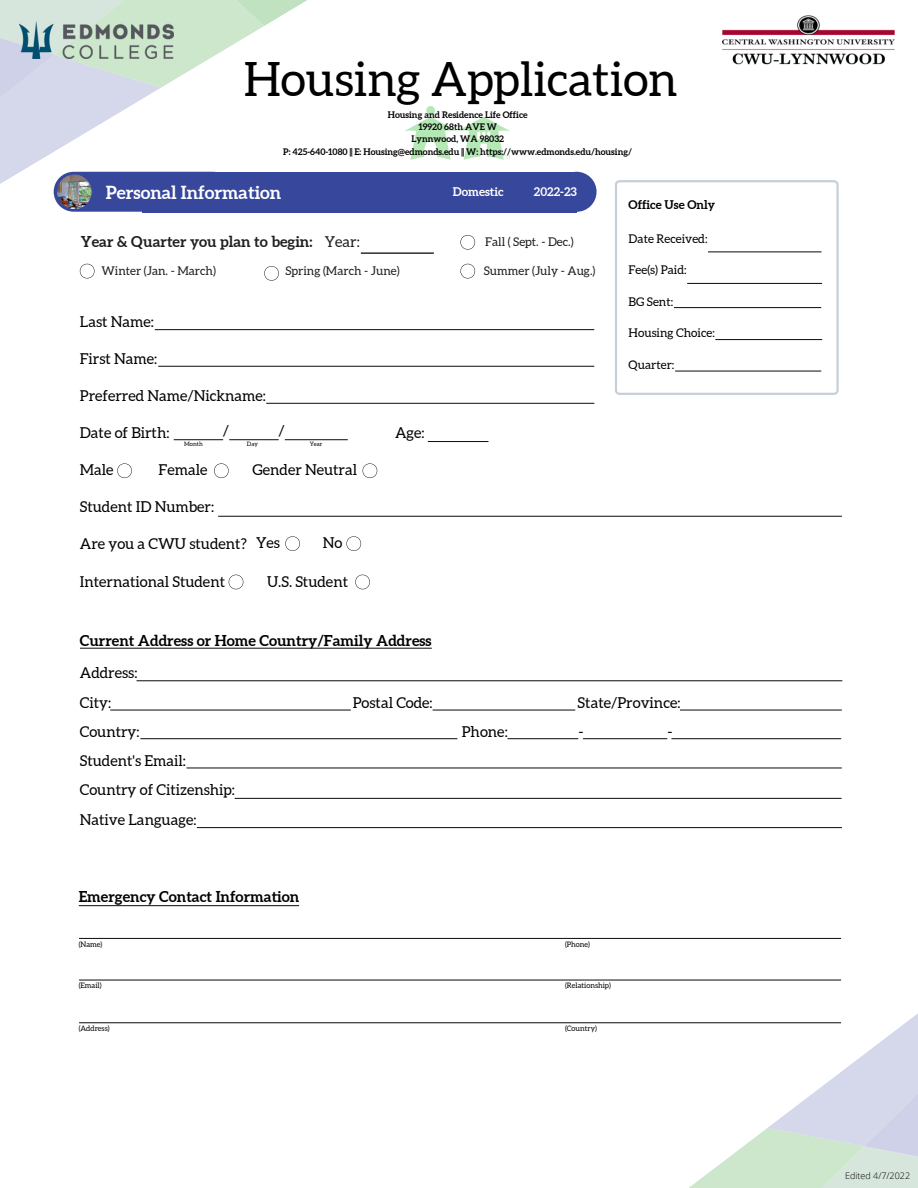
<style>
.page{position:relative;width:918px;height:1188px;background:#fff}
.page>*{position:absolute;margin:0;border:0;box-sizing:border-box;transform-origin:0 0}
.t1{font:47.25px "Aleo";color:#000}
.t2{font:700 18px "Aleo";color:#fff}
.t3{font:15px "Aleo";color:#000}
.t4{font:700 15px "Aleo";color:#000}
.t5{font:700 15px "Aleo";color:#1f1f1f}
.t6{font:15px "Aleo";color:#1f1f1f}
.t7{font:12px "Aleo";color:#1f1f1f}
.t8{font:12px "Aleo";color:#000}
.t9{font:700 12px "Aleo";color:#fff}
.t10{font:700 12px "Aleo";color:#000}
.t11{font:700 9px "Aleo";color:#000}
.t12{font:300 9px "Open Sans";color:#000}
.t13{font:7.5px "Aleo";color:#000}
.t14{font:6px "Aleo";color:#000}
</style>
<div class="page">
<img style="left:406px;top:107px;width:103px;height:53px">
<img style="left:723px;top:15px;width:172px;height:50px">
<svg style="left:155px;top:329px;width:439px;height:1px"></svg>
<svg style="left:158px;top:366px;width:436px;height:1px"></svg>
<svg style="left:266px;top:403px;width:328px;height:1px"></svg>
<svg style="left:174px;top:439px;width:49px;height:1px"></svg>
<svg style="left:229px;top:439px;width:50px;height:1px"></svg>
<svg style="left:285px;top:439px;width:63px;height:1px"></svg>
<svg style="left:428px;top:441px;width:61px;height:1px"></svg>
<svg style="left:218px;top:516px;width:624px;height:1px"></svg>
<svg style="left:615px;top:180px;width:224px;height:215px"></svg>
<svg style="left:708px;top:251px;width:113px;height:1px"></svg>
<svg style="left:687px;top:283px;width:135px;height:1px"></svg>
<svg style="left:674px;top:307px;width:147px;height:1px"></svg>
<svg style="left:715px;top:339px;width:107px;height:1px"></svg>
<svg style="left:675px;top:371px;width:146px;height:1px"></svg>
<svg style="left:117px;top:463px;width:15px;height:15px"></svg>
<svg style="left:214px;top:463px;width:15px;height:15px"></svg>
<svg style="left:363px;top:463px;width:14px;height:15px"></svg>
<svg style="left:229px;top:575px;width:14px;height:14px"></svg>
<svg style="left:355px;top:575px;width:15px;height:14px"></svg>
<svg style="left:285px;top:536px;width:15px;height:15px"></svg>
<svg style="left:346px;top:536px;width:15px;height:15px"></svg>
<svg style="left:137px;top:680px;width:705px;height:1px"></svg>
<svg style="left:110px;top:710px;width:241px;height:1px"></svg>
<svg style="left:433px;top:710px;width:142px;height:1px"></svg>
<svg style="left:680px;top:710px;width:162px;height:1px"></svg>
<svg style="left:140px;top:738px;width:317px;height:1px"></svg>
<svg style="left:508px;top:738px;width:333px;height:1px"></svg>
<svg style="left:186px;top:767px;width:656px;height:1px"></svg>
<svg style="left:235px;top:798px;width:607px;height:1px"></svg>
<svg style="left:197px;top:827px;width:645px;height:1px"></svg>
<svg style="left:80px;top:648px;width:352px;height:1px"></svg>
<svg style="left:79px;top:905px;width:220px;height:1px"></svg>
<div style="left:557px;top:172px;width:40px;height:40px;background:#37479b;border-radius:50%"></div>
<div style="left:143px;top:172px;width:434px;height:40px;background:#37479b"></div>
<svg style="left:79px;top:937px;width:839px;height:251px"></svg>
<svg style="left:361px;top:253px;width:73px;height:1px"></svg>
<svg style="left:0;top:0;width:349px;height:281px"></svg>
<svg style="left:460px;top:264px;width:15px;height:14px"></svg>
<svg style="left:460px;top:235px;width:15px;height:15px"></svg>
<img style="left:19px;top:22px;width:154px;height:37px">
<p class="t1" style="left:244px;top:52px;width:436px">Housing Application</p>
<p class="t11" style="left:388px;top:109px;width:141px">Housing and Residence Life Office</p>
<p class="t11" style="left:419px;top:122px;width:80px">19920 68th AVE W</p>
<p class="t11" style="left:412px;top:134px;width:94px">Lynnwood, WA 98032</p>
<p class="t11" style="left:283px;top:146px;width:350px">P: 425-640-1080 || E: Housing@edmonds.edu || W: https://www.edmonds.edu/housing/</p>
<p class="t2" style="left:106px;top:182px;width:177px">Personal Information</p>
<p class="t5" style="left:81px;top:233px;width:233px">Year &amp; Quarter you plan to begin:</p>
<p class="t6" style="left:325px;top:234px;width:37px">Year:</p>
<p class="t7" style="left:485px;top:235px;width:90px">Fall ( Sept. - Dec.)</p>
<p class="t7" style="left:101px;top:264px;width:116px">Winter (Jan. - March)</p>
<p class="t7" style="left:286px;top:264px;width:116px">Spring (March - June)</p>
<p class="t7" style="left:484px;top:264px;width:113px">Summer (July - Aug.)</p>
<p class="t9" style="left:453px;top:185px;width:52px">Domestic</p>
<p class="t9" style="left:534px;top:185px;width:44px">2022-23</p>
<p class="t3" style="left:80px;top:313px;width:76px">Last Name:</p>
<p class="t3" style="left:80px;top:350px;width:79px">First Name:</p>
<p class="t3" style="left:80px;top:387px;width:188px">Preferred Name/Nickname:</p>
<p class="t3" style="left:80px;top:424px;width:91px">Date of Birth:</p>
<p class="t3" style="left:395px;top:424px;width:31px">Age:</p>
<p class="t3" style="left:80px;top:461px;width:35px">Male</p>
<p class="t3" style="left:159px;top:461px;width:50px">Female</p>
<p class="t3" style="left:253px;top:461px;width:106px">Gender Neutral</p>
<p class="t3" style="left:80px;top:499px;width:136px">Student ID Number:</p>
<p class="t3" style="left:80px;top:536px;width:168px">Are you a CWU student?</p>
<p class="t3" style="left:80px;top:573px;width:147px">International Student</p>
<p class="t3" style="left:267px;top:573px;width:83px">U.S. Student</p>
<p class="t3" style="left:223px;top:422px;width:8px">/</p>
<p class="t3" style="left:278px;top:422px;width:8px">/</p>
<p class="t14" style="left:184px;top:441px;width:20px">Month</p>
<p class="t14" style="left:247px;top:441px;width:13px">Day</p>
<p class="t14" style="left:310px;top:441px;width:14px">Year</p>
<p class="t3" style="left:256px;top:534px;width:26px">Yes</p>
<p class="t3" style="left:323px;top:534px;width:21px">No</p>
<p class="t10" style="left:629px;top:197px;width:88px">Office Use Only</p>
<p class="t8" style="left:629px;top:232px;width:80px">Date Received:</p>
<p class="t8" style="left:629px;top:263px;width:59px">Fee(s) Paid:</p>
<p class="t8" style="left:629px;top:295px;width:46px">BG Sent:</p>
<p class="t8" style="left:629px;top:326px;width:88px">Housing Choice:</p>
<p class="t8" style="left:629px;top:358px;width:47px">Quarter:</p>
<p class="t4" style="left:80px;top:632px;width:353px">Current Address or Home Country/Family Address</p>
<p class="t3" style="left:80px;top:665px;width:59px">Address:</p>
<p class="t3" style="left:80px;top:694px;width:33px">City:</p>
<p class="t3" style="left:353px;top:694px;width:81px">Postal Code:</p>
<p class="t3" style="left:578px;top:694px;width:104px">State/Province:</p>
<p class="t3" style="left:80px;top:723px;width:61px">Country:</p>
<p class="t3" style="left:462px;top:723px;width:47px">Phone:</p>
<p class="t3" style="left:579px;top:723px;width:7px">-</p>
<p class="t3" style="left:667px;top:723px;width:7px">-</p>
<p class="t3" style="left:80px;top:752px;width:108px">Student's Email:</p>
<p class="t3" style="left:80px;top:782px;width:157px">Country of Citizenship:</p>
<p class="t3" style="left:80px;top:811px;width:118px">Native Language:</p>
<p class="t4" style="left:79px;top:888px;width:222px">Emergency Contact Information</p>
<p class="t13" style="left:79px;top:940px;width:25px">(Name)</p>
<p class="t13" style="left:565px;top:940px;width:27px">(Phone)</p>
<p class="t13" style="left:79px;top:981px;width:24px">(Email)</p>
<p class="t13" style="left:565px;top:981px;width:47px">(Relationship)</p>
<p class="t13" style="left:79px;top:1024px;width:32px">(Address)</p>
<p class="t13" style="left:565px;top:1024px;width:33px">(Country)</p>
<p class="t12" style="left:845px;top:1170px;width:66px">Edited 4/7/2022</p>
</div>
